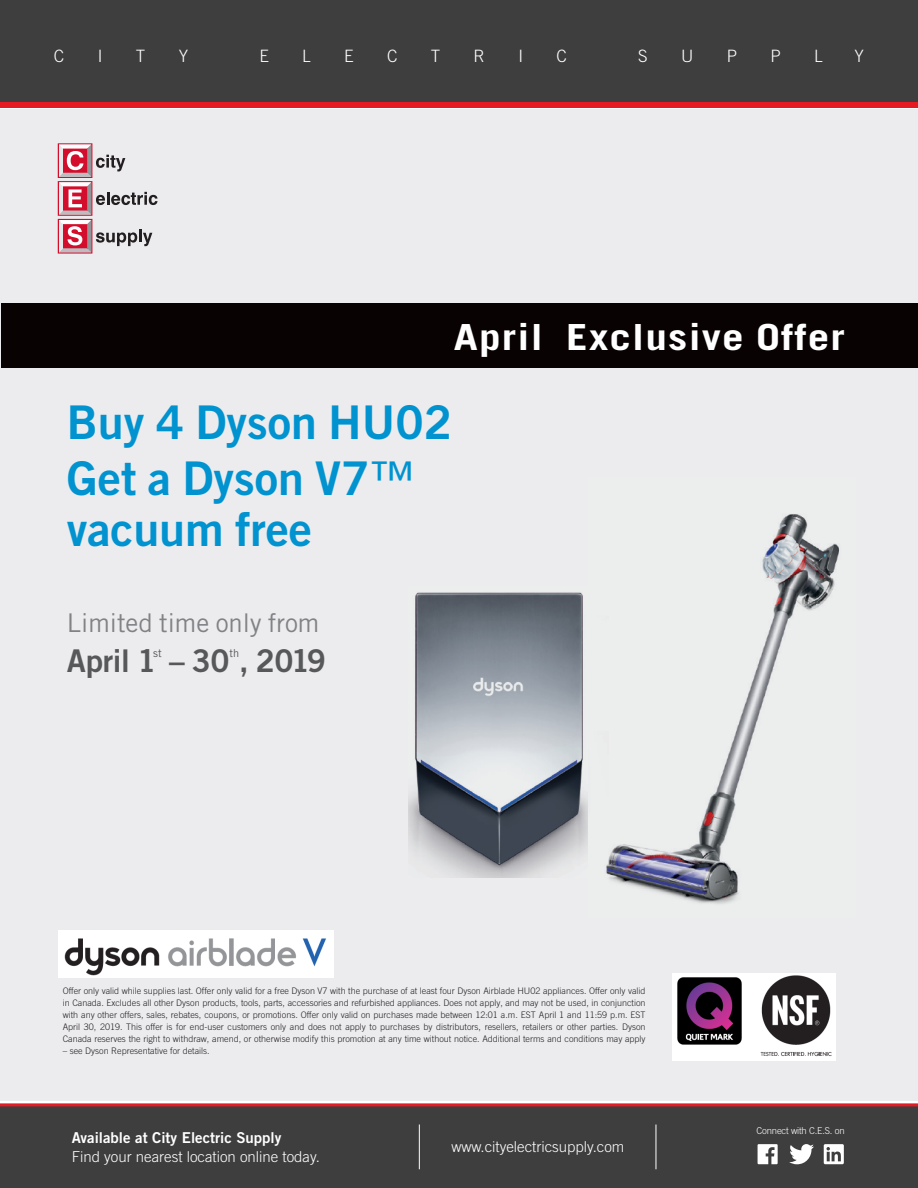
<style>
.page{position:relative;width:918px;height:1188px;background:#fff}
.page>*{position:absolute;margin:0;border:0;box-sizing:border-box;transform-origin:0 0}
.t1{font:46.5px/55.9px "Trade Gothic LT Std Bd 2";color:#0093d0}
.t2{font:700 36px "Trade Gothic LT Std";letter-spacing:.03em;color:#fff;scale:1.2 1}
.t3{font:31.35px "Trade Gothic LT Std Bd 2";letter-spacing:-.01em;color:#57585a}
.t4{font:25.8px "Trade Gothic LT Std";color:#808285}
.t5{font:300 17.1px "Trade Gothic LT Std";color:#fff}
.t6{font:300 15px "Trade Gothic LT Std";color:#fff}
.t7{font:15px "Trade Gothic LT Std Bd 2";color:#fff}
.t8{font:10.95px "Trade Gothic LT Std";color:#57585a}
.t9{font:300 9.45px "Trade Gothic LT Std";letter-spacing:-.02em;color:#fff}
.t10{font:300 9px/12px "Trade Gothic LT Std";color:#231f20;text-align:justify}
.s1{font-family:"Trade Gothic LT Std"}
</style>
<div class="page">
<div style="left:0;top:109px;width:918px;height:992px;background:#ececee"></div>
<div style="left:0;top:0;width:918px;height:108px;background:#3e3e3f"></div>
<div style="left:0;top:102px;width:918px;height:6px;background:#e51a23"></div>
<div style="left:0;top:1106px;width:918px;height:82px;background:#3e3e3f"></div>
<hr style="left:0;top:1103px;width:918px;height:3px;background:#e51a23">
<hr style="left:419px;top:1125px;width:1px;height:44px;background:#fff">
<hr style="left:656px;top:1125px;width:1px;height:44px;background:#fff">
<svg style="left:789px;top:1144px;width:25px;height:20px"></svg>
<svg style="left:758px;top:1144px;width:20px;height:20px"></svg>
<svg style="left:824px;top:1144px;width:20px;height:20px"></svg>
<svg style="left:58px;top:143px;width:100px;height:111px"></svg>
<div style="left:1px;top:303px;width:917px;height:65px;background:#080302"></div>
<img style="left:409px;top:592px;width:179px;height:285px">
<img style="left:606px;top:514px;width:233px;height:390px">
<img style="left:58px;top:930px;width:276px;height:47px">
<img style="left:672px;top:973px;width:164px;height:87px">
<p class="t5" style="left:54px;top:45px;width:12px">C</p>
<p class="t5" style="left:98px;top:45px;width:6px">I</p>
<p class="t5" style="left:136px;top:45px;width:11px">T</p>
<p class="t5" style="left:179px;top:45px;width:11px">Y</p>
<p class="t5" style="left:259px;top:45px;width:11px">E</p>
<p class="t5" style="left:302px;top:45px;width:10px">L</p>
<p class="t5" style="left:344px;top:45px;width:11px">E</p>
<p class="t5" style="left:387px;top:45px;width:12px">C</p>
<p class="t5" style="left:431px;top:45px;width:11px">T</p>
<p class="t5" style="left:474px;top:45px;width:13px">R</p>
<p class="t5" style="left:518px;top:45px;width:6px">I</p>
<p class="t5" style="left:556px;top:45px;width:12px">C</p>
<p class="t5" style="left:638px;top:45px;width:11px">S</p>
<p class="t5" style="left:681px;top:45px;width:14px">U</p>
<p class="t5" style="left:727px;top:45px;width:12px">P</p>
<p class="t5" style="left:770px;top:45px;width:12px">P</p>
<p class="t5" style="left:814px;top:45px;width:10px">L</p>
<p class="t5" style="left:855px;top:45px;width:11px">Y</p>
<h2 class="t2" style="left:454px;top:316px;width:327px">April Exclusive Offer</h2>
<h1 class="t1" style="left:67px;top:393px;width:387px">Buy 4 Dyson HU02<br>Get a Dyson V7<span class="s1">™</span></h1>
<h1 class="t1" style="left:67px;top:501px;width:247px">vacuum free</h1>
<h3 class="t4" style="left:67px;top:607px;width:254px">Limited time only from</h3>
<h3 class="t3" style="left:67px;top:641px;width:261px">April 1 – 30 , 2019</h3>
<p class="t8" style="left:153px;top:647px;width:10px">st</p>
<p class="t8" style="left:229px;top:647px;width:11px">th</p>
<p class="t10" style="left:63px;top:985px;width:584px">Offer only valid while supplies last. Offer only valid for a free Dyson V7 with the purchase of at least four Dyson Airblade HU02 appliances. Offer only valid in Canada. Excludes all other Dyson products, tools, parts, accessories and refurbished appliances. Does not apply, and may not be used, in conjunction with any other offers, sales, rebates, coupons, or promotions. Offer only valid on purchases made between 12:01 a.m. EST April 1 and 11:59 p.m. EST April 30, 2019. This offer is for end-user customers only and does not apply to purchases by distributors, resellers, retailers or other parties. Dyson Canada reserves the right to withdraw, amend, or otherwise modify this promotion at any time without notice. Additional terms and conditions may apply</p>
<p class="t10" style="left:63px;top:1045px;width:149px">– see Dyson Representative for details.</p>
<p class="t7" style="left:72px;top:1128px;width:211px">Available at City Electric Supply</p>
<p class="t6" style="left:72px;top:1148px;width:250px">Find your nearest location online today.</p>
<p class="t6" style="left:451px;top:1138px;width:175px">www.cityelectricsupply.com</p>
<p class="t9" style="left:757px;top:1125px;width:90px">Connect with C.E.S. on</p>
</div>
